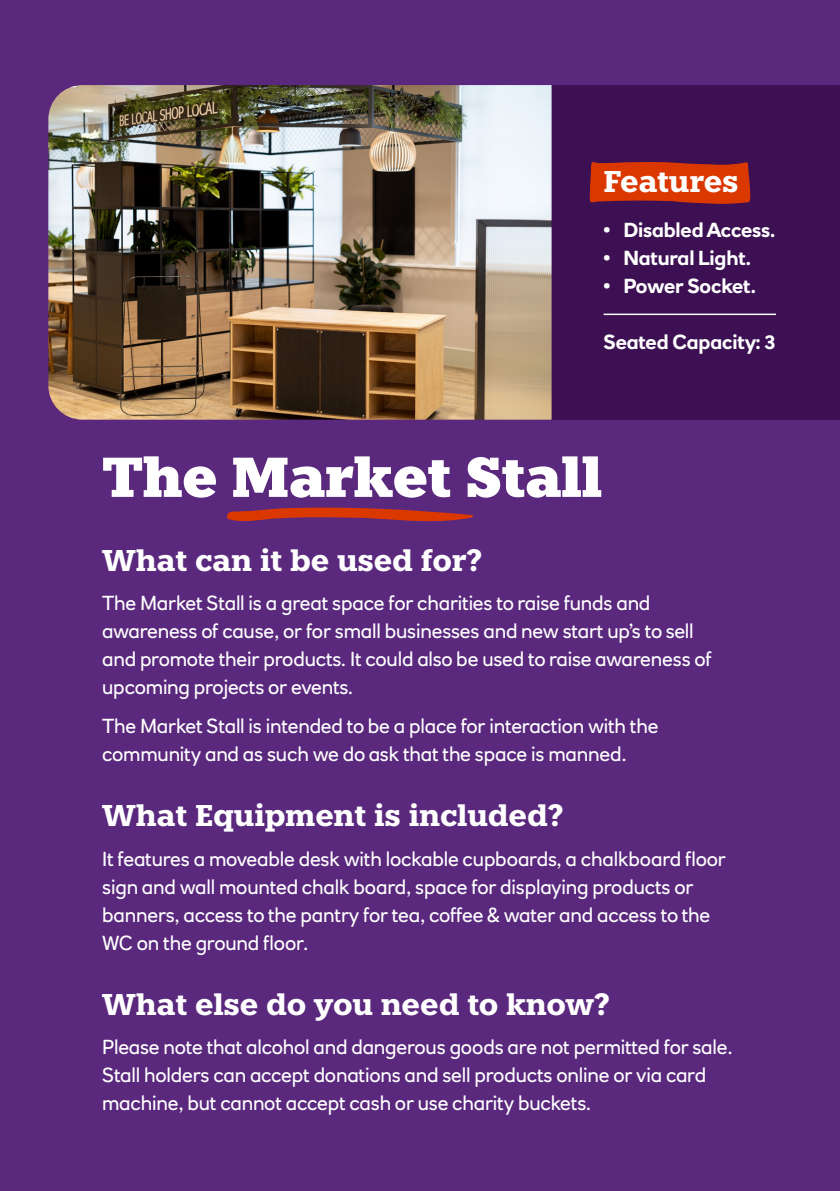
<style>
.page{position:relative;width:840px;height:1191px;background:#fff}
.page>*{position:absolute;margin:0;border:0;box-sizing:border-box;transform-origin:0 0}
.t1{font:900 56px "Knile";letter-spacing:-.01em;color:#fff}
.t2{font:700 30px "Knile";letter-spacing:-.01em;color:#fff}
.t3{font:20px/28px "RN House Sans";letter-spacing:-.01em;color:#fff}
.t4{font:700 20px "RN House Sans";letter-spacing:-.01em;color:#fff}
</style>
<div class="page">
<div style="left:0;top:0;width:839px;height:1191px;background:#5a287d"></div>
<div style="left:551px;top:85px;width:288px;height:335px;background:#3c1053"></div>
<svg style="left:589px;top:162px;width:161px;height:42px;background:#cd3407"></svg>
<hr style="left:603px;top:313px;width:172px;height:2px;background:#fff">
<img style="left:48px;top:85px;width:503px;height:335px">
<svg style="left:227px;top:507px;width:246px;height:15px"></svg>
<h2 class="t2" style="left:603px;top:162px;width:136px">Features</h2>
<p class="t4" style="left:603px;top:217px;width:174px">• Disabled Access.</p>
<p class="t4" style="left:603px;top:245px;width:149px">• Natural Light.</p>
<p class="t4" style="left:603px;top:273px;width:154px">• Power Socket.</p>
<p class="t4" style="left:603px;top:330px;width:173px">Seated Capacity: 3</p>
<h1 class="t1" style="left:102px;top:441px;width:501px">The Market Stall</h1>
<h2 class="t2" style="left:102px;top:541px;width:381px">What can it be used for?</h2>
<p class="t3" style="left:102px;top:589px;width:610px">The Market Stall is a great space for charities to raise funds and awareness of cause, or for small businesses and new start up’s to sell and promote their products. It could also be used to raise awareness of upcoming projects or events.</p>
<p class="t3" style="left:102px;top:712px;width:557px">The Market Stall is intended to be a place for interaction with the community and as such we do ask that the space is manned.</p>
<h2 class="t2" style="left:102px;top:796px;width:463px">What Equipment is included?</h2>
<p class="t3" style="left:102px;top:844px;width:625px">It features a moveable desk with lockable cupboards, a chalkboard floor sign and wall mounted chalk board, space for displaying products or banners, access to the pantry for tea, coffee &amp; water and access to the WC on the ground floor.</p>
<h2 class="t2" style="left:102px;top:985px;width:509px">What else do you need to know?</h2>
<p class="t3" style="left:102px;top:1033px;width:631px">Please note that alcohol and dangerous goods are not permitted for sale.<br>Stall holders can accept donations and sell products online or via card machine, but cannot accept cash or use charity buckets.</p>
</div>
